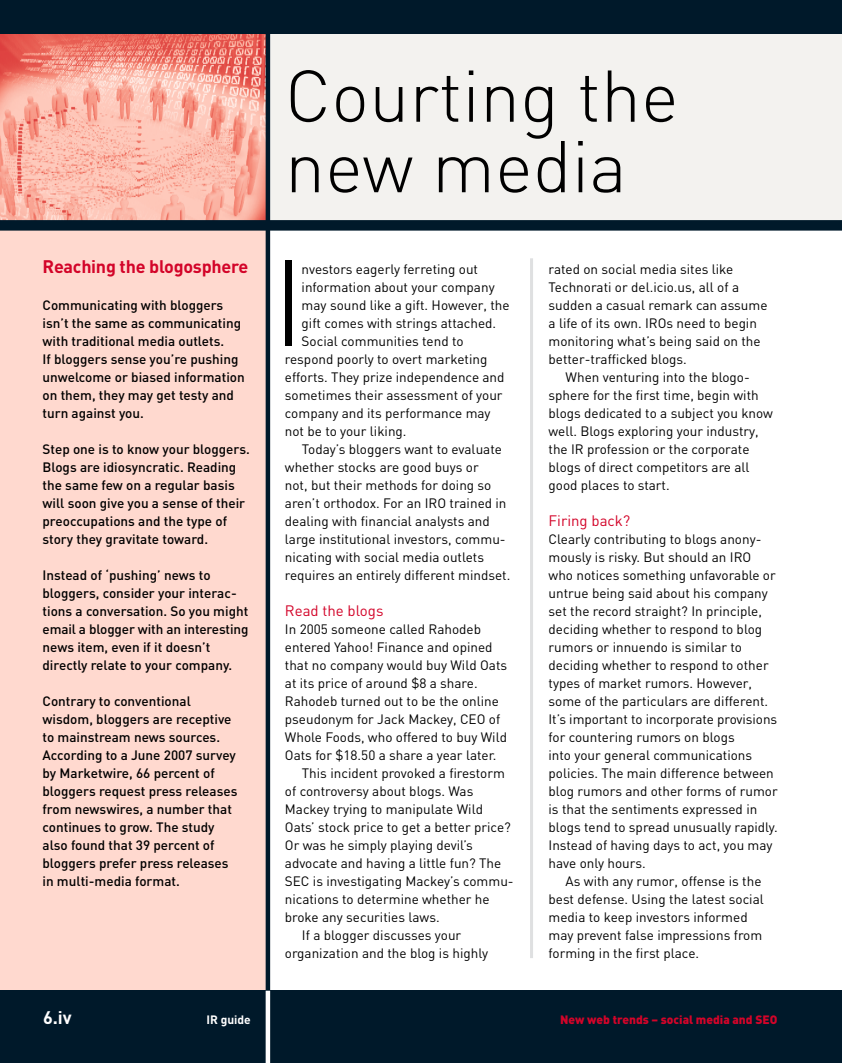
<style>
.page{position:relative;width:842px;height:1063px;background:#fff}
.page>*{position:absolute;margin:0;border:0;box-sizing:border-box;transform-origin:0 0}
.t1{font:300 120.3px "DIN";color:#000}
.t2{font:300 72px/70.5px "DIN";color:#000}
.t3{font:700 18px "DIN";letter-spacing:-.015em;color:#d30429}
.t4{font:700 18px "DIN";color:#fff}
.t5{font:15px "DIN";color:#d30429}
.t6{font:13.5px/18px "DIN";color:#000}
.t7{font:500 13.5px/18px "DIN";color:#000}
.t8{font:900 12px "DIN";color:#d30429}
.t9{font:700 12px "DIN";color:#fff}
</style>
<div class="page">
<img style="left:0;top:34px;width:266px;height:186px">
<div style="left:0;top:225px;width:268px;height:838px;background:#ffd9cf"></div>
<div style="left:0;top:991px;width:842px;height:72px;background:#00192a"></div>
<div style="left:268px;top:33px;width:574px;height:192px;background:#f3f2ef"></div>
<hr style="left:266px;top:0;width:4px;height:991px;background:#00192a">
<hr style="left:266px;top:991px;width:4px;height:72px;background:#fff">
<div style="left:0;top:0;width:842px;height:34px;background:#00192a"></div>
<div style="left:0;top:220px;width:842px;height:11px;background:#00192a"></div>
<hr style="left:530px;top:258px;width:3px;height:700px;background:#dfe0e1">
<h3 class="t3" style="left:43px;top:255px;width:207px">Reaching the blogosphere</h3>
<p class="t7" style="left:43px;top:296px;width:204px">Communicating with bloggers isn’t the same as communicating with traditional media outlets.<br>If bloggers sense you’re pushing unwelcome or biased information on them, they may get testy and turn against you.</p>
<p class="t7" style="left:43px;top:440px;width:209px">Step one is to know your bloggers.<br>Blogs are idiosyncratic. Reading the same few on a regular basis will soon give you a sense of their preoccupations and the type of story they gravitate toward.</p>
<p class="t7" style="left:43px;top:566px;width:207px">Instead of ‘pushing’ news to bloggers, consider your interac&shy;tions a conversation. So you might email a blogger with an interesting news item, even if it doesn’t directly relate to your company.</p>
<p class="t7" style="left:43px;top:692px;width:196px">Contrary to conventional wisdom, bloggers are receptive to mainstream news sources.<br>According to a June 2007 survey by Marketwire, 66 percent of bloggers request press releases from newswires, a number that continues to grow. The study also found that 39 percent of bloggers prefer press releases in multi-media format.</p>
<h2 class="t2" style="left:285px;top:60px;width:395px">Courting the new media</h2>
<h1 class="t1" style="left:272px;top:229px;width:34px">I</h1>
<p class="t6" style="left:302px;top:260px;width:178px">nvestors eagerly ferreting out</p>
<p class="t6" style="left:302px;top:278px;width:195px">information about your company</p>
<p class="t6" style="left:302px;top:296px;width:210px">may sound like a gift. However, the</p>
<p class="t6" style="left:302px;top:314px;width:196px">gift comes with strings attached.</p>
<p class="t6" style="left:302px;top:332px;width:163px">Social communities tend to</p>
<p class="t6" style="left:285px;top:350px;width:204px">respond poorly to overt marketing</p>
<p class="t6" style="left:285px;top:368px;width:221px">efforts. They prize independence and</p>
<p class="t6" style="left:285px;top:386px;width:219px">sometimes their assessment of your</p>
<p class="t6" style="left:285px;top:404px;width:207px">company and its performance may</p>
<p class="t6" style="left:285px;top:422px;width:123px">not be to your liking.</p>
<p class="t6" style="left:302px;top:440px;width:201px">Today’s bloggers want to evaluate</p>
<p class="t6" style="left:285px;top:458px;width:195px">whether stocks are good buys or</p>
<p class="t6" style="left:285px;top:476px;width:208px">not, but their methods for doing so</p>
<p class="t6" style="left:285px;top:494px;width:223px">aren’t orthodox. For an IRO trained in</p>
<p class="t6" style="left:285px;top:512px;width:206px">dealing with financial analysts and</p>
<p class="t6" style="left:285px;top:530px;width:222px">large institutional investors, commu-</p>
<p class="t6" style="left:285px;top:548px;width:201px">nicating with social media outlets</p>
<p class="t6" style="left:285px;top:566px;width:227px">requires an entirely different mindset.</p>
<p class="t5" style="left:285px;top:601px;width:100px">Read the blogs</p>
<p class="t6" style="left:285px;top:620px;width:198px">In 2005 someone called Rahodeb</p>
<p class="t6" style="left:285px;top:638px;width:209px">entered Yahoo! Finance and opined</p>
<p class="t6" style="left:285px;top:656px;width:224px">that no company would buy Wild Oats</p>
<p class="t6" style="left:285px;top:674px;width:194px">at its price of around $8 a share.</p>
<p class="t6" style="left:285px;top:692px;width:215px">Rahodeb turned out to be the online</p>
<p class="t6" style="left:285px;top:710px;width:217px">pseudonym for Jack Mackey, CEO of</p>
<p class="t6" style="left:285px;top:728px;width:224px">Whole Foods, who offered to buy Wild</p>
<p class="t6" style="left:285px;top:746px;width:213px">Oats for $18.50 a share a year later.</p>
<p class="t6" style="left:302px;top:764px;width:204px">This incident provoked a firestorm</p>
<p class="t6" style="left:285px;top:782px;width:190px">of controversy about blogs. Was</p>
<p class="t6" style="left:285px;top:800px;width:200px">Mackey trying to manipulate Wild</p>
<p class="t6" style="left:285px;top:818px;width:227px">Oats’ stock price to get a better price?</p>
<p class="t6" style="left:285px;top:836px;width:189px">Or was he simply playing devil’s</p>
<p class="t6" style="left:285px;top:854px;width:218px">advocate and having a little fun? The</p>
<p class="t6" style="left:285px;top:872px;width:230px">SEC is investigating Mackey’s commu-</p>
<p class="t6" style="left:285px;top:890px;width:206px">nications to determine whether he</p>
<p class="t6" style="left:285px;top:908px;width:156px">broke any securities laws.</p>
<p class="t6" style="left:302px;top:926px;width:161px">If a blogger discusses your</p>
<p class="t6" style="left:285px;top:944px;width:205px">organization and the blog is highly</p>
<p class="t6" style="left:549px;top:260px;width:220px">rated on social media sites like<br>Technorati or del.icio.us, all of a sudden a casual remark can assume a life of its own. IROs need to begin monitoring what’s being said on the better-trafficked blogs.</p>
<p class="t6" style="left:549px;top:368px;width:226px;text-indent:17px">When venturing into the blogo&shy;sphere for the first time, begin with blogs dedicated to a subject you know well. Blogs exploring your industry, the IR profession or the corporate blogs of direct competitors are all good places to start.</p>
<p class="t5" style="left:549px;top:511px;width:83px">Firing back?</p>
<p class="t6" style="left:549px;top:530px;width:231px">Clearly contributing to blogs anony&shy;mously is risky. But should an IRO who notices something unfavorable or untrue being said about his company set the record straight? In principle, deciding whether to respond to blog rumors or innuendo is similar to deciding whether to respond to other types of market rumors. However, some of the particulars are different.<br>It’s important to incorporate provisions for countering rumors on blogs<br>into your general communications policies. The main difference between blog rumors and other forms of rumor is that the sentiments expressed in blogs tend to spread unusually rapidly.<br>Instead of having days to act, you may have only hours.</p>
<p class="t6" style="left:549px;top:872px;width:217px;text-indent:17px">As with any rumor, offense is the best defense. Using the latest social media to keep investors informed may prevent false impressions from forming in the first place.</p>
<h3 class="t4" style="left:43px;top:1005px;width:30px">6.iv</h3>
<p class="t9" style="left:206px;top:1012px;width:46px">IR guide</p>
<p class="t8" style="left:560px;top:1012px;width:219px">New web trends – social media and SEO</p>
</div>
